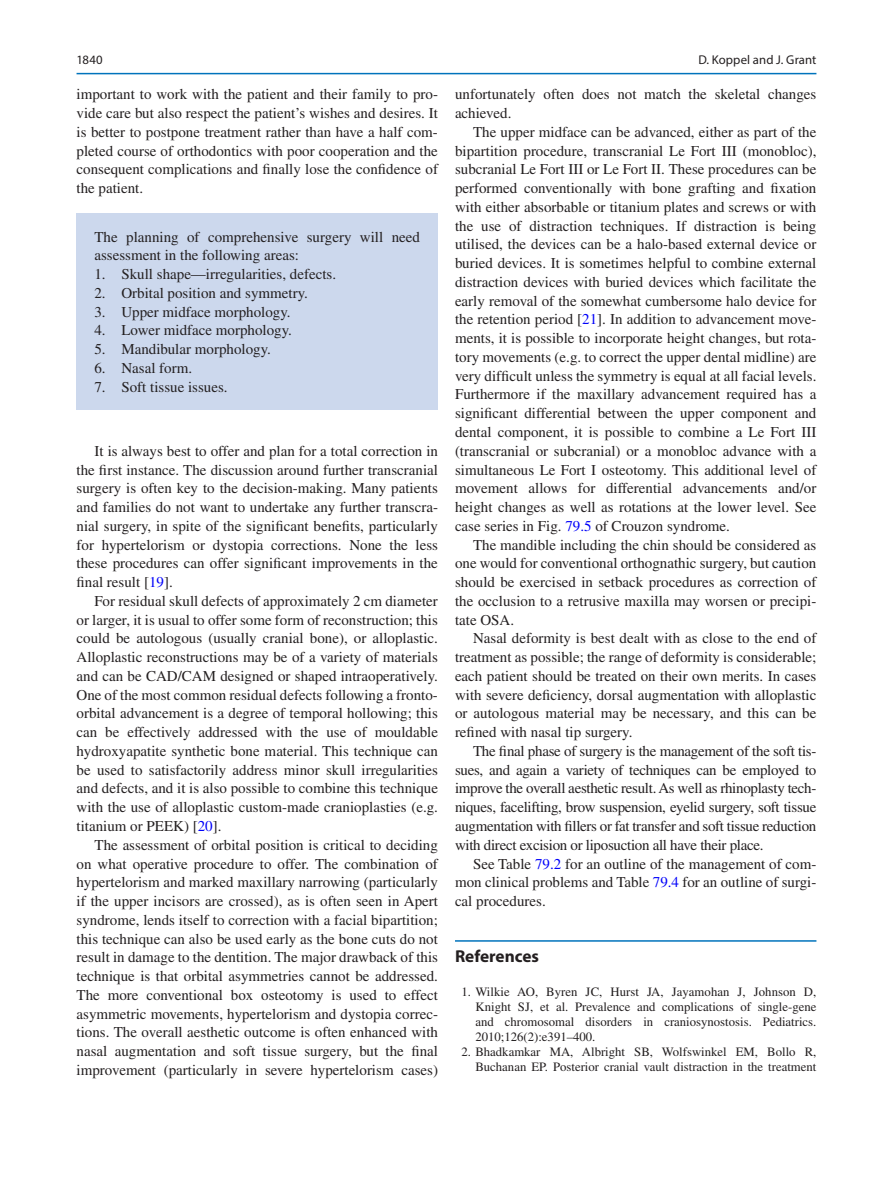
<style>
.page{position:relative;width:893px;height:1187px;background:#fff}
.page>*{position:absolute;margin:0;border:0;box-sizing:border-box;transform-origin:0 0}
.t1{font:700 17.25px "Myriad Pro";color:#231f20}
.t2{font:15px/18.8px "Times LT Std";color:#231f20;text-align:justify}
.t3{font:12.75px/15px "Times LT Std";color:#231f20;text-align:justify}
.t4{font:12.75px "Myriad Pro Regular 2";letter-spacing:.01em;color:#231f20}
.t5{font:12.75px "Myriad Pro";color:#231f20}
.s1{color:#0000fa}
</style>
<div class="page">
<hr style="left:455px;top:940px;width:361px;height:1px;background:#0073bc">
<div style="left:77px;top:213px;width:361px;height:196px;background:#ccd8ed"></div>
<hr style="left:77px;top:73px;width:739px;height:1px;background:#0073bc">
<p class="t5" style="left:77px;top:52px;width:28px">1840</p>
<p class="t2" style="left:77px;top:85px;width:363px">important to work with the patient and their family to pro&shy;vide care but also respect the patient’s wishes and desires. It is better to postpone treatment rather than have a half com&shy;pleted course of orthodontics with poor cooperation and the consequent complications and finally lose the confidence of the patient.</p>
<p class="t2" style="left:94px;top:227px;width:327px">The planning of comprehensive surgery will need assessment in the following areas:</p>
<p class="t2" style="left:94px;top:264px;width:243px">1. Skull shape—irregularities, defects.</p>
<p class="t2" style="left:94px;top:283px;width:215px">2. Orbital position and symmetry.</p>
<p class="t2" style="left:94px;top:302px;width:198px">3. Upper midface morphology.</p>
<p class="t2" style="left:94px;top:321px;width:199px">4. Lower midface morphology.</p>
<p class="t2" style="left:94px;top:339px;width:178px">5. Mandibular morphology.</p>
<p class="t2" style="left:94px;top:358px;width:99px">6. Nasal form.</p>
<p class="t2" style="left:94px;top:377px;width:135px">7. Soft tissue issues.</p>
<p class="t2" style="left:77px;top:441px;width:363px;text-indent:18px">It is always best to offer and plan for a total correction in the first instance. The discussion around further transcranial surgery is often key to the decision-making. Many patients and families do not want to undertake any further transcra&shy;nial surgery, in spite of the significant benefits, particularly for hypertelorism or dystopia corrections. None the less these procedures can offer significant improvements in the final result [<span class="s1">19</span>].</p>
<p class="t2" style="left:77px;top:591px;width:363px;text-indent:18px">For residual skull defects of approximately 2 cm diameter or larger, it is usual to offer some form of reconstruction; this could be autologous (usually cranial bone), or alloplastic.<br>Alloplastic reconstructions may be of a variety of materials and can be CAD/CAM designed or shaped intraoperatively.<br>One of the most common residual defects following a fronto&shy;orbital advancement is a degree of temporal hollowing; this can be effectively addressed with the use of mouldable hydroxyapatite synthetic bone material. This technique can be used to satisfactorily address minor skull irregularities and defects, and it is also possible to combine this technique with the use of alloplastic custom-made cranioplasties (e.g. titanium or PEEK) [<span class="s1">20</span>].</p>
<p class="t2" style="left:77px;top:835px;width:363px;text-indent:18px">The assessment of orbital position is critical to deciding on what operative procedure to offer. The combination of hypertelorism and marked maxillary narrowing (particularly if the upper incisors are crossed), as is often seen in Apert syndrome, lends itself to correction with a facial bipartition; this technique can also be used early as the bone cuts do not result in damage to the dentition. The major drawback of this technique is that orbital asymmetries cannot be addressed.<br>The more conventional box osteotomy is used to effect asymmetric movements, hypertelorism and dystopia correc&shy;tions. The overall aesthetic outcome is often enhanced with nasal augmentation and soft tissue surgery, but the final improvement (particularly in severe hypertelorism cases)</p>
<p class="t4" style="left:698px;top:52px;width:120px">D. Koppel and J. Grant</p>
<p class="t2" style="left:455px;top:85px;width:363px">unfortunately often does not match the skeletal changes achieved.</p>
<p class="t2" style="left:455px;top:122px;width:363px;text-indent:18px">The upper midface can be advanced, either as part of the bipartition procedure, transcranial Le Fort III (monobloc), subcranial Le Fort III or Le Fort II. These procedures can be performed conventionally with bone grafting and fixation with either absorbable or titanium plates and screws or with the use of distraction techniques. If distraction is being utilised, the devices can be a halo-based external device or buried devices. It is sometimes helpful to combine external distraction devices with buried devices which facilitate the early removal of the somewhat cumbersome halo device for the retention period [<span class="s1">21</span>]. In addition to advancement move&shy;ments, it is possible to incorporate height changes, but rota&shy;tory movements (e.g. to correct the upper dental midline) are very difficult unless the symmetry is equal at all facial levels.<br>Furthermore if the maxillary advancement required has a significant differential between the upper component and dental component, it is possible to combine a Le Fort III (transcranial or subcranial) or a monobloc advance with a simultaneous Le Fort I osteotomy. This additional level of movement allows for differential advancements and/or height changes as well as rotations at the lower level. See case series in Fig. <span class="s1">79.5</span> of Crouzon syndrome.</p>
<p class="t2" style="left:455px;top:535px;width:363px;text-indent:18px">The mandible including the chin should be considered as one would for conventional orthognathic surgery, but caution should be exercised in setback procedures as correction of the occlusion to a retrusive maxilla may worsen or precipi&shy;tate OSA.</p>
<p class="t2" style="left:455px;top:629px;width:363px;text-indent:18px">Nasal deformity is best dealt with as close to the end of treatment as possible; the range of deformity is considerable; each patient should be treated on their own merits. In cases with severe deficiency, dorsal augmentation with alloplastic or autologous material may be necessary, and this can be refined with nasal tip surgery.</p>
<p class="t2" style="left:455px;top:741px;width:363px;text-indent:18px">The final phase of surgery is the management of the soft tis&shy;sues, and again a variety of techniques can be employed to improve the overall aesthetic result. As well as rhinoplasty tech&shy;niques, facelifting, brow suspension, eyelid surgery, soft tissue augmentation with fillers or fat transfer and soft tissue reduction with direct excision or liposuction all have their place.</p>
<p class="t2" style="left:455px;top:854px;width:363px;text-indent:18px">See Table <span class="s1">79.2</span> for an outline of the management of com&shy;mon clinical problems and Table <span class="s1">79.4</span> for an outline of surgi&shy;cal procedures.</p>
<p class="t1" style="left:455px;top:945px;width:85px">References</p>
<p class="t3" style="left:475px;top:984px;width:343px;text-indent:-14px">1. Wilkie AO, Byren JC, Hurst JA, Jayamohan J, Johnson D, Knight SJ, et al. Prevalence and complications of single-gene and chromosomal disorders in craniosynostosis. Pediatrics.<br>2010;126(2):e391–400.</p>
<p class="t3" style="left:461px;top:1044px;width:357px;text-align:right">2. Bhadkamkar MA, Albright SB, Wolfswinkel EM, Bollo R,<br>Buchanan EP. Posterior cranial vault distraction in the treatment</p>
</div>
